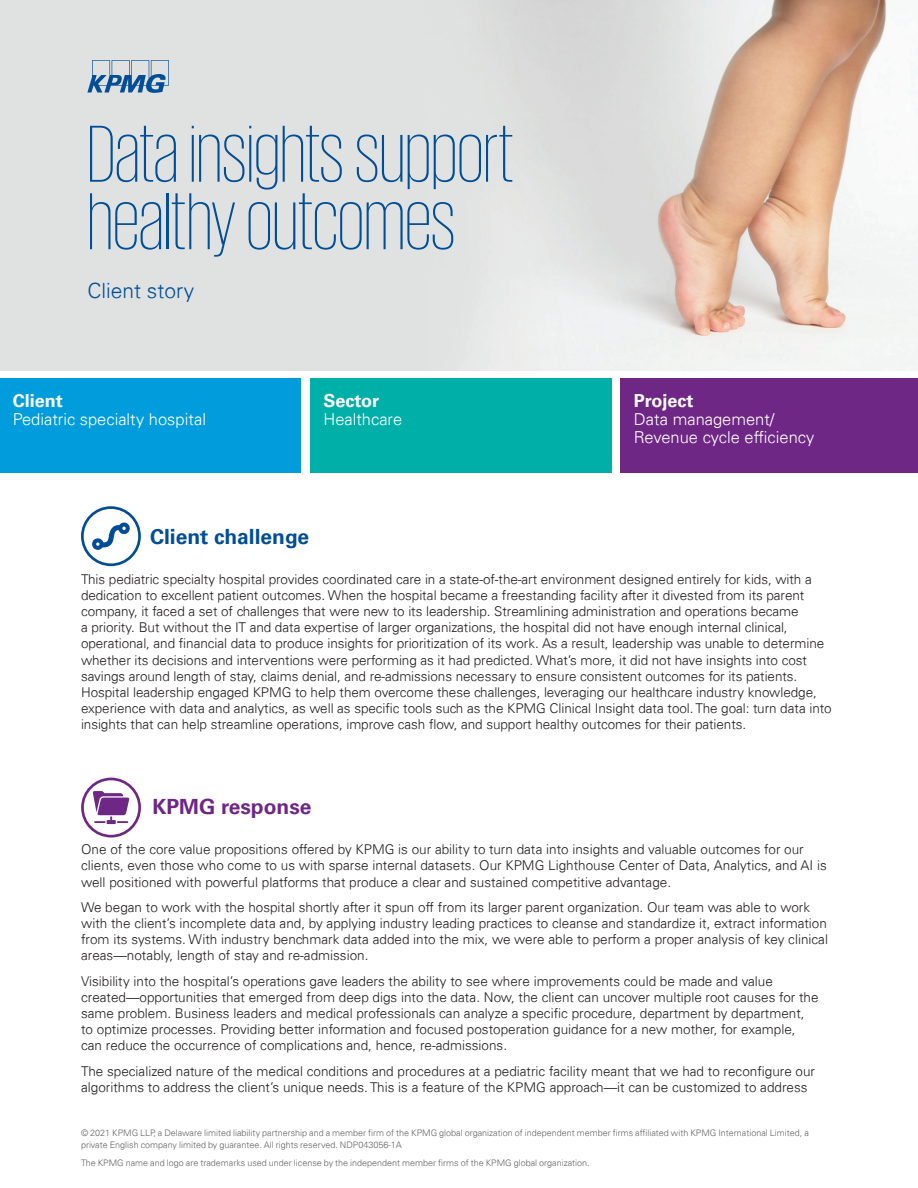
<style>
.page{position:relative;width:918px;height:1188px;background:#fff}
.page>*{position:absolute;margin:0;border:0;box-sizing:border-box;transform-origin:0 0}
.t1{font:200 82.5px/67.5px "KPMG";color:#014d97}
.t2{font:700 21px "Univers 65";color:#014d97}
.t3{font:700 21px "Univers 65";color:#6f2786}
.t4{font:300 21px "Univers 45";color:#014d97}
.t5{font:700 18px "Univers 65";color:#fff}
.t6{font:300 16.5px/18px "Univers 45";color:#fff}
.t7{font:300 13.5px/16.2px "Univers 45";color:#231f20}
.t8{font:300 9px/12px "Univers 45";color:#636366}
</style>
<div class="page">
<img style="left:0;top:0;width:918px;height:371px">
<svg style="left:92px;top:522px;width:38px;height:28px"></svg>
<div style="left:81px;top:506px;width:60px;height:60px;border:3px solid #014d97;border-radius:50%"></div>
<div style="left:0;top:378px;width:301px;height:95px;background:#009cdc"></div>
<div style="left:310px;top:378px;width:301px;height:95px;background:#00afa8"></div>
<div style="left:620px;top:378px;width:298px;height:95px;background:#6f2786"></div>
<svg style="left:87px;top:60px;width:82px;height:33px;background:#92aec7"></svg>
<div style="left:81px;top:778px;width:60px;height:60px;border:3px solid #6f2786;border-radius:50%"></div>
<svg style="left:93px;top:791px;width:36px;height:33px"></svg>
<h1 class="t1" style="left:87px;top:118px;width:428px">Data insights support healthy outcomes</h1>
<h2 class="t4" style="left:87px;top:278px;width:109px">Client story</h2>
<h3 class="t5" style="left:13px;top:391px;width:52px">Client</h3>
<p class="t6" style="left:13px;top:411px;width:195px">Pediatric specialty hospital</p>
<h3 class="t5" style="left:323px;top:391px;width:57px">Sector</h3>
<p class="t6" style="left:323px;top:411px;width:80px">Healthcare</p>
<h2 class="t2" style="left:150px;top:524px;width:161px">Client challenge</h2>
<h3 class="t5" style="left:634px;top:391px;width:61px">Project</h3>
<p class="t6" style="left:634px;top:411px;width:182px">Data management/<br>Revenue cycle efficiency</p>
<p class="t7" style="left:81px;top:571px;width:752px">This pediatric specialty hospital provides coordinated care in a state-of-the-art environment designed entirely for kids, with a dedication to excellent patient outcomes. When the hospital became a freestanding facility after it divested from its parent company, it faced a set of challenges that were new to its leadership. Streamlining administration and operations became<br>a priority. But without the IT and data expertise of larger organizations, the hospital did not have enough internal clinical, operational, and financial data to produce insights for prioritization of its work. As a result, leadership was unable to determine whether its decisions and interventions were performing as it had predicted. What’s more, it did not have insights into cost savings around length of stay, claims denial, and re-admissions necessary to ensure consistent outcomes for its patients.<br>Hospital leadership engaged KPMG to help them overcome these challenges, leveraging our healthcare industry knowledge, experience with data and analytics, as well as specific tools such as the KPMG Clinical Insight data tool. The goal: turn data into insights that can help streamline operations, improve cash flow, and support healthy outcomes for their patients.</p>
<h2 class="t3" style="left:152px;top:794px;width:161px">KPMG response</h2>
<p class="t7" style="left:81px;top:841px;width:747px">One of the core value propositions offered by KPMG is our ability to turn data into insights and valuable outcomes for our clients, even those who come to us with sparse internal datasets. Our KPMG Lighthouse Center of Data, Analytics, and AI is well positioned with powerful platforms that produce a clear and sustained competitive advantage.</p>
<p class="t7" style="left:81px;top:899px;width:748px">We began to work with the hospital shortly after it spun off from its larger parent organization. Our team was able to work with the client’s incomplete data and, by applying industry leading practices to cleanse and standardize it, extract information from its systems. With industry benchmark data added into the mix, we were able to perform a proper analysis of key clinical areas—notably, length of stay and re-admission.</p>
<p class="t7" style="left:81px;top:973px;width:739px">Visibility into the hospital’s operations gave leaders the ability to see where improvements could be made and value created—opportunities that emerged from deep digs into the data. Now, the client can uncover multiple root causes for the same problem. Business leaders and medical professionals can analyze a specific procedure, department by department, to optimize processes. Providing better information and focused postoperation guidance for a new mother, for example, can reduce the occurrence of complications and, hence, re-admissions.</p>
<p class="t7" style="left:81px;top:1063px;width:736px">The specialized nature of the medical conditions and procedures at a pediatric facility meant that we had to reconfigure our algorithms to address the client’s unique needs. This is a feature of the KPMG approach—it can be customized to address</p>
<p class="t8" style="left:81px;top:1127px;width:729px">© 2021 KPMG LLP, a Delaware limited liability partnership and a member firm of the KPMG global organization of independent member firms affiliated with KPMG International Limited, a private English company limited by guarantee. All rights reserved. NDP043056-1A</p>
<p class="t8" style="left:81px;top:1157px;width:510px">The KPMG name and logo are trademarks used under license by the independent member firms of the KPMG global organization.</p>
</div>
